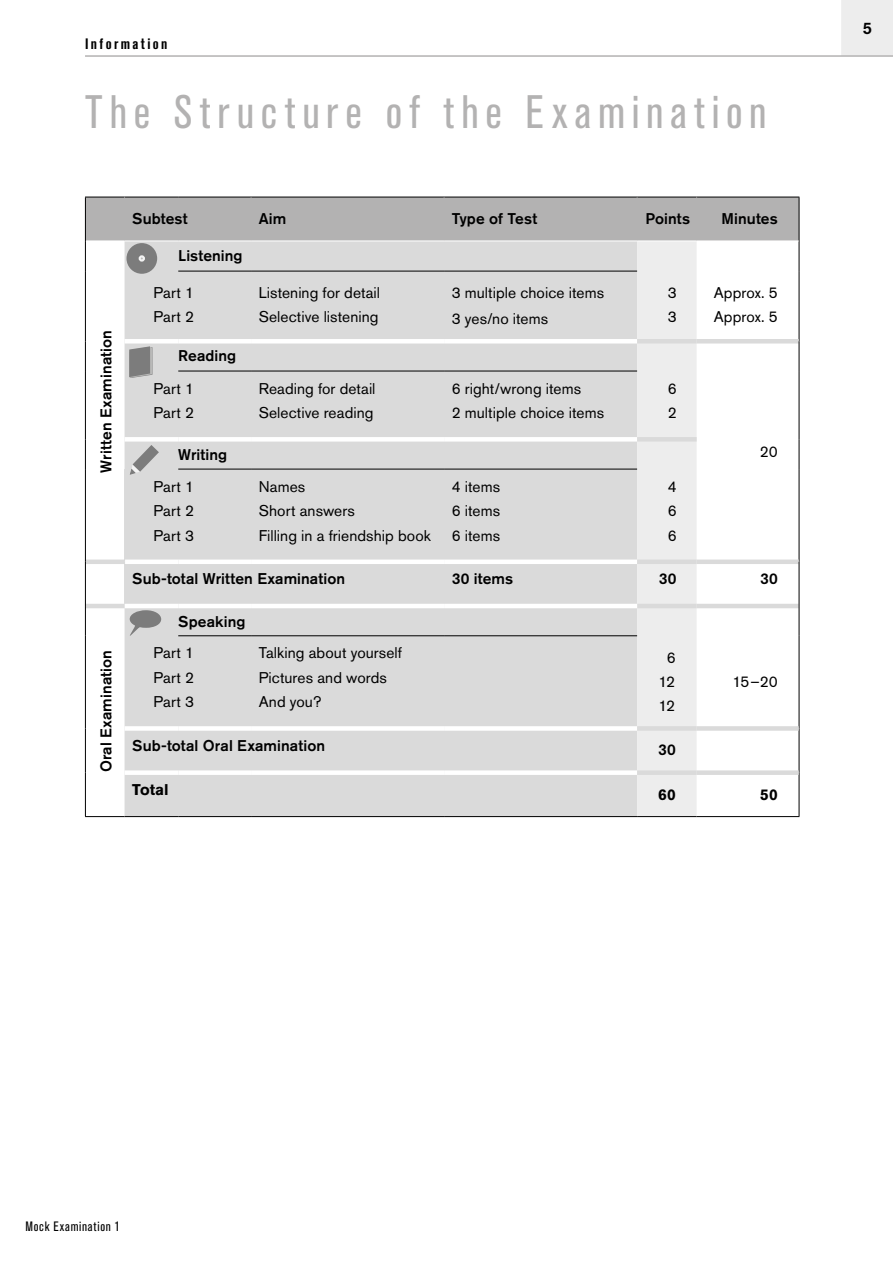
<style>
.page{position:relative;width:893px;height:1263px;background:#fff}
.page>*{position:absolute;margin:0;border:0;box-sizing:border-box;transform-origin:0 0}
.t1{font:condensed 46.5px "Akzidenz Grotesk Pro";letter-spacing:.155em;color:#b3b2b2}
.t2{font:500 16.5px "Akzidenz Grotesk Pro";color:#000}
.t3{font:15.45px/24.5px "Akzidenz Grotesk Pro";letter-spacing:.005em;color:#000}
.t4{font:500 15.45px "Akzidenz Grotesk Pro";letter-spacing:.005em;color:#000}
.t5{font:700 15.45px "Akzidenz Grotesk Pro";letter-spacing:.005em;color:#000}
.t6{font:700 condensed 15px "Akzidenz Grotesk Pro";letter-spacing:.16em;color:#000}
.t7{font:condensed 13.5px "Akzidenz Grotesk Pro";letter-spacing:.05em;color:#000}
</style>
<div class="page">
<hr style="left:799px;top:241px;width:1px;height:30px;background:#000">
<hr style="left:799px;top:271px;width:1px;height:70px;background:#000">
<hr style="left:799px;top:341px;width:1px;height:30px;background:#000">
<hr style="left:799px;top:371px;width:1px;height:68px;background:#000">
<hr style="left:799px;top:439px;width:1px;height:30px;background:#000">
<hr style="left:799px;top:469px;width:1px;height:93px;background:#000">
<hr style="left:799px;top:562px;width:1px;height:44px;background:#000">
<hr style="left:799px;top:606px;width:1px;height:30px;background:#000">
<hr style="left:799px;top:636px;width:1px;height:92px;background:#000">
<hr style="left:799px;top:773px;width:1px;height:43px;background:#000">
<hr style="left:637px;top:816px;width:60px;height:1px;background:#000">
<hr style="left:697px;top:816px;width:102px;height:1px;background:#000">
<hr style="left:85px;top:816px;width:40px;height:1px;background:#000">
<hr style="left:799px;top:197px;width:1px;height:44px;background:#000">
<hr style="left:125px;top:816px;width:53px;height:1px;background:#000">
<hr style="left:178px;top:816px;width:73px;height:1px;background:#000">
<hr style="left:251px;top:816px;width:193px;height:1px;background:#000">
<hr style="left:444px;top:816px;width:193px;height:1px;background:#000">
<hr style="left:799px;top:728px;width:1px;height:45px;background:#000">
<svg style="left:85px;top:197px;width:714px;height:619px"></svg>
<div style="left:841px;top:0;width:52px;height:55px;background:#ededed"></div>
<hr style="left:85px;top:55px;width:808px;height:2px;background:#b3b2b2">
<p class="t6" style="left:85px;top:34px;width:84px">Information</p>
<h1 class="t1" style="left:85px;top:82px;width:683px">The Structure of the Examination</h1>
<p class="t4" style="left:96px;top:472px;width:144px;rotate:-90deg">Written Examination</p>
<p class="t4" style="left:96px;top:772px;width:124px;rotate:-90deg">Oral Examination</p>
<p class="t4" style="left:132px;top:209px;width:57px">Subtest</p>
<p class="t4" style="left:259px;top:209px;width:29px">Aim</p>
<p class="t4" style="left:452px;top:209px;width:87px">Type of Test</p>
<p class="t4" style="left:645px;top:209px;width:46px">Points</p>
<p class="t4" style="left:722px;top:209px;width:58px">Minutes</p>
<p class="t4" style="left:178px;top:246px;width:66px">Listening</p>
<p class="t3" style="left:153px;top:280px;width:42px">Part 1<br>Part 2</p>
<p class="t3" style="left:259px;top:280px;width:123px">Listening for detail<br>Selective listening</p>
<p class="t3" style="left:452px;top:280px;width:154px;line-height:26px">3 multiple choice items<br>3 yes/no items</p>
<p class="t3" style="left:668px;top:280px;width:11px">3<br>3</p>
<p class="t3" style="left:714px;top:280px;width:66px">Approx. 5<br>Approx. 5</p>
<p class="t4" style="left:178px;top:346px;width:60px">Reading</p>
<p class="t3" style="left:153px;top:376px;width:42px">Part 1<br>Part 2</p>
<p class="t3" style="left:259px;top:376px;width:118px">Reading for detail<br>Selective reading</p>
<p class="t3" style="left:452px;top:376px;width:154px">6 right/wrong items<br>2 multiple choice items</p>
<p class="t3" style="left:668px;top:376px;width:11px">6<br>2</p>
<p class="t4" style="left:178px;top:445px;width:50px">Writing</p>
<p class="t3" style="left:153px;top:474px;width:42px;text-align:justify">Part 1<br>Part 2<br>Part 3</p>
<p class="t3" style="left:259px;top:474px;width:174px">Names<br>Short answers<br>Filling in a friendship book</p>
<p class="t3" style="left:452px;top:474px;width:50px;text-align:justify">4 items 6 items 6 items</p>
<p class="t3" style="left:668px;top:474px;width:11px;text-align:justify">4<br>6<br>6</p>
<p class="t4" style="left:132px;top:569px;width:215px">Sub-total Written Examination</p>
<p class="t4" style="left:452px;top:569px;width:63px">30 items</p>
<p class="t4" style="left:659px;top:569px;width:19px">30</p>
<p class="t4" style="left:760px;top:569px;width:19px">30</p>
<p class="t3" style="left:760px;top:440px;width:19px">20</p>
<p class="t4" style="left:178px;top:611px;width:69px">Speaking</p>
<p class="t3" style="left:153px;top:641px;width:42px;text-align:justify">Part 1<br>Part 2<br>Part 3</p>
<p class="t3" style="left:259px;top:641px;width:145px">Talking about yourself<br>Pictures and words<br>And you?</p>
<p class="t3" style="left:658px;top:645px;width:19px;text-align:center">6<br>12<br>12</p>
<p class="t3" style="left:732px;top:669px;width:47px">15–20</p>
<p class="t4" style="left:132px;top:736px;width:194px">Sub-total Oral Examination</p>
<p class="t4" style="left:658px;top:740px;width:19px">30</p>
<p class="t5" style="left:132px;top:780px;width:38px">Total</p>
<p class="t5" style="left:658px;top:784px;width:19px">60</p>
<p class="t5" style="left:760px;top:784px;width:19px">50</p>
<p class="t2" style="left:863px;top:18px;width:11px">5</p>
<p class="t7" style="left:26px;top:1217px;width:96px">Mock Examination 1</p>
</div>
